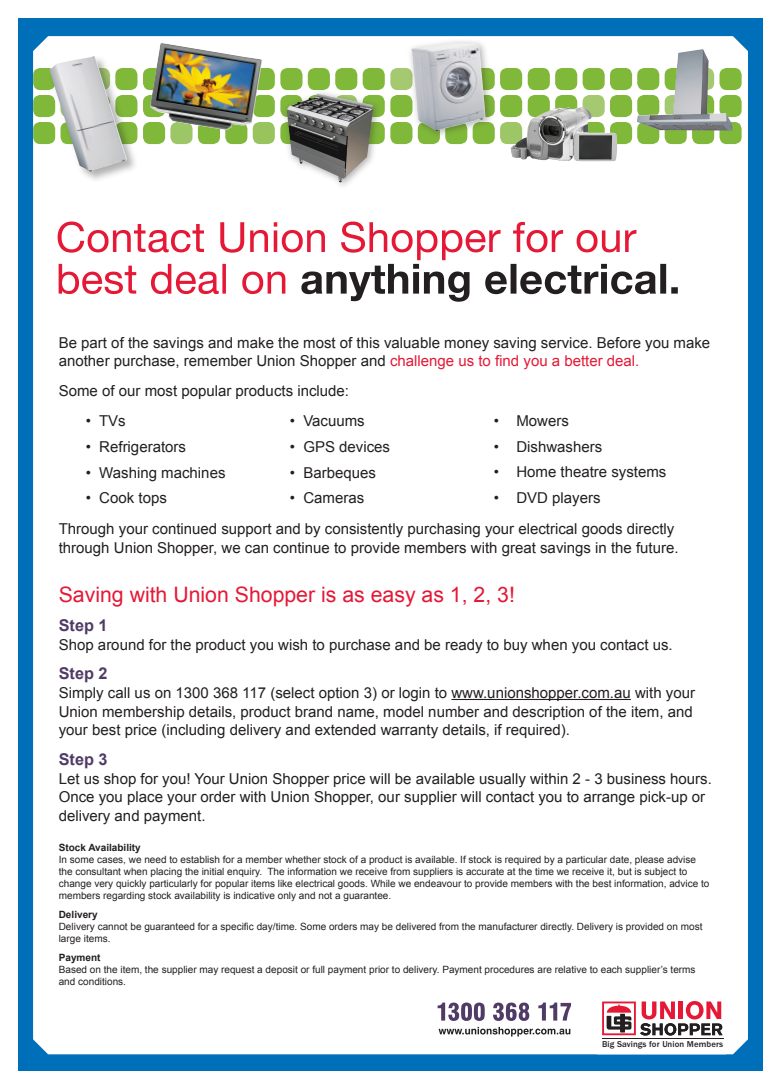
<style>
.page{position:relative;width:780px;height:1088px;background:#fff}
.page>*{position:absolute;margin:0;border:0;box-sizing:border-box;transform-origin:0 0}
.t1{font:21.25px "Arial";color:#e51836}
.t2{font:700 16.25px "Arial";color:#503b67}
.t3{font:15px/18.8px "Arial";color:#231f20}
.t4{font:10px/12px "Arial";color:#231f20}
.t5{font:700 10px "Arial";color:#231f20}
.t6{font:500 8.75px "Franklin Gothic";letter-spacing:.01em;color:#231f20}
.s1{color:#e51836}
</style>
<div class="page">
<div style="left:19px;top:19px;width:744px;height:1052px;background:#006fba"></div>
<div style="left:33px;top:36px;width:715px;height:1018px;background:#fff"></div>
<div style="left:719px;top:122px;width:22px;height:22px;background:#80b83a;border-radius:7px"></div>
<div style="left:692px;top:122px;width:22px;height:22px;background:#80b83a;border-radius:7px"></div>
<div style="left:664px;top:122px;width:22px;height:22px;background:#80b83a;border-radius:7px"></div>
<div style="left:637px;top:122px;width:22px;height:22px;background:#80b83a;border-radius:7px"></div>
<div style="left:719px;top:95px;width:22px;height:22px;background:#80b83a;border-radius:7px"></div>
<div style="left:719px;top:68px;width:22px;height:22px;background:#80b83a;border-radius:7px"></div>
<div style="left:33px;top:122px;width:22px;height:22px;background:#80b83a;border-radius:7px"></div>
<div style="left:33px;top:95px;width:22px;height:22px;background:#80b83a;border-radius:7px"></div>
<div style="left:33px;top:68px;width:22px;height:22px;background:#80b83a;border-radius:7px"></div>
<div style="left:253px;top:122px;width:22px;height:22px;background:#98c35d;border-radius:7px"></div>
<div style="left:225px;top:122px;width:22px;height:22px;background:#80b83a;border-radius:7px"></div>
<div style="left:198px;top:122px;width:22px;height:22px;background:#80b83a;border-radius:7px"></div>
<div style="left:170px;top:122px;width:22px;height:22px;background:#9dc667;border-radius:7px"></div>
<div style="left:143px;top:122px;width:22px;height:22px;background:#80b83a;border-radius:7px"></div>
<div style="left:253px;top:95px;width:22px;height:22px;background:#80b83a;border-radius:7px"></div>
<div style="left:143px;top:95px;width:22px;height:22px;background:#80b83a;border-radius:7px"></div>
<div style="left:253px;top:68px;width:22px;height:22px;background:#80b83a;border-radius:7px"></div>
<div style="left:143px;top:68px;width:22px;height:22px;background:#80b83a;border-radius:7px"></div>
<div style="left:362px;top:122px;width:23px;height:22px;background:#80b83a;border-radius:7px"></div>
<svg style="left:280px;top:122px;width:22px;height:22px"></svg>
<div style="left:362px;top:95px;width:23px;height:22px;background:#80b83a;border-radius:7px"></div>
<svg style="left:280px;top:95px;width:22px;height:22px"></svg>
<div style="left:362px;top:68px;width:23px;height:22px;background:#80b83a;border-radius:7px"></div>
<div style="left:335px;top:68px;width:22px;height:22px;background:#80b83a;border-radius:7px"></div>
<div style="left:308px;top:68px;width:22px;height:22px;background:#80b83a;border-radius:7px"></div>
<div style="left:280px;top:68px;width:22px;height:22px;background:#80b83a;border-radius:7px"></div>
<div style="left:500px;top:122px;width:22px;height:22px;background:#9dc667;border-radius:7px"></div>
<div style="left:472px;top:122px;width:22px;height:22px;background:#80b83a;border-radius:7px"></div>
<div style="left:445px;top:122px;width:22px;height:22px;background:#80b83a;border-radius:7px"></div>
<div style="left:418px;top:122px;width:22px;height:22px;background:#80b83a;border-radius:7px"></div>
<div style="left:390px;top:122px;width:22px;height:22px;background:#80b83a;border-radius:7px"></div>
<div style="left:500px;top:95px;width:22px;height:22px;background:#80b83a;border-radius:7px"></div>
<div style="left:390px;top:95px;width:22px;height:22px;background:#80b83a;border-radius:7px"></div>
<div style="left:500px;top:68px;width:22px;height:22px;background:#80b83a;border-radius:7px"></div>
<div style="left:390px;top:68px;width:22px;height:22px;background:#a4c970;border-radius:7px"></div>
<div style="left:610px;top:122px;width:22px;height:22px;background:#80b83a;border-radius:7px"></div>
<div style="left:610px;top:95px;width:22px;height:22px;background:#80b83a;border-radius:7px"></div>
<div style="left:582px;top:95px;width:22px;height:22px;background:#a4c970;border-radius:7px"></div>
<div style="left:555px;top:95px;width:22px;height:22px;background:#80b83a;border-radius:7px"></div>
<div style="left:527px;top:95px;width:23px;height:22px;background:#80b83a;border-radius:7px"></div>
<div style="left:610px;top:68px;width:22px;height:22px;background:#80b83a;border-radius:7px"></div>
<div style="left:582px;top:68px;width:22px;height:22px;background:#80b83a;border-radius:7px"></div>
<div style="left:555px;top:68px;width:22px;height:22px;background:#80b83a;border-radius:7px"></div>
<div style="left:527px;top:68px;width:23px;height:22px;background:#80b83a;border-radius:7px"></div>
<div style="left:281px;top:88px;width:101px;height:103px;background:#231f20;opacity:.35"></div>
<img style="left:287px;top:94px;width:86px;height:88px">
<div style="left:405px;top:36px;width:90px;height:105px;background:#231f20;opacity:.35"></div>
<img style="left:411px;top:43px;width:74px;height:89px">
<div style="left:594px;top:993px;width:135px;height:61px;background:#fff;border-radius:4px"></div>
<svg style="left:602px;top:1001px;width:120px;height:34px"></svg>
<hr style="left:602px;top:1038px;width:121px;height:1px;background:#231f20">
<hr style="left:451px;top:699px;width:179px;height:1px;background:#231f20">
<svg style="left:438px;top:1027px;width:132px;height:9px"></svg>
<svg style="left:437px;top:1002px;width:134px;height:19px;background:#afa6ba"></svg>
<img style="left:150px;top:43px;width:112px;height:87px">
<img style="left:510px;top:107px;width:107px;height:54px">
<div style="left:47px;top:53px;width:92px;height:131px;background:#231f20;opacity:.35"></div>
<img style="left:49px;top:56px;width:78px;height:116px">
<img style="left:637px;top:49px;width:95px;height:82px">
<svg style="left:58px;top:221px;width:619px;height:81px;background:#e7cbcf"></svg>
<p class="t3" style="left:59px;top:333px;width:653px">Be part of the savings and make the most of this valuable money saving service. Before you make another purchase, remember Union Shopper and <span class="s1">challenge us to find you a better deal.</span></p>
<p class="t3" style="left:59px;top:381px;width:292px">Some of our most popular products include:</p>
<p class="t3" style="left:86px;top:411px;width:41px">• TVs</p>
<p class="t3" style="left:86px;top:437px;width:102px">• Refrigerators</p>
<p class="t3" style="left:86px;top:463px;width:141px">• Washing machines</p>
<p class="t3" style="left:86px;top:489px;width:83px">• Cook tops</p>
<p class="t3" style="left:290px;top:411px;width:76px">• Vacuums</p>
<p class="t3" style="left:290px;top:437px;width:102px">• GPS devices</p>
<p class="t3" style="left:290px;top:463px;width:88px">• Barbeques</p>
<p class="t3" style="left:290px;top:489px;width:76px">• Cameras</p>
<p class="t3" style="left:494px;top:408px;width:7px;line-height:25.9px;text-align:justify">• • • •</p>
<p class="t3" style="left:516px;top:408px;width:152px;line-height:25.9px">Mowers<br>Dishwashers<br>Home theatre systems<br>DVD players</p>
<p class="t3" style="left:59px;top:520px;width:621px">Through your continued support and by consistently purchasing your electrical goods directly through Union Shopper, we can continue to provide members with great savings in the future.</p>
<h1 class="t1" style="left:59px;top:580px;width:457px">Saving with Union Shopper is as easy as 1, 2, 3!</h1>
<p class="t2" style="left:59px;top:614px;width:50px">Step 1</p>
<p class="t3" style="left:59px;top:635px;width:615px">Shop around for the product you wish to purchase and be ready to buy when you contact us.</p>
<p class="t2" style="left:59px;top:663px;width:50px">Step 2</p>
<p class="t3" style="left:59px;top:683px;width:637px">Simply call us on 1300 368 117 (select option 3) or login to www.unionshopper.com.au with your<br>Union membership details, product brand name, model number and description of the item, and your best price (including delivery and extended warranty details, if required).</p>
<p class="t2" style="left:59px;top:748px;width:50px">Step 3</p>
<p class="t3" style="left:59px;top:769px;width:654px">Let us shop for you! Your Union Shopper price will be available usually within 2 - 3 business hours.<br>Once you place your order with Union Shopper, our supplier will contact you to arrange pick-up or delivery and payment.</p>
<p class="t5" style="left:59px;top:841px;width:84px">Stock Availability</p>
<p class="t4" style="left:59px;top:853px;width:652px">In some cases, we need to establish for a member whether stock of a product is available. If stock is required by a particular date, please advise the consultant when placing the initial enquiry. The information we receive from suppliers is accurate at the time we receive it, but is subject to change very quickly particularly for popular items like electrical goods. While we endeavour to provide members with the best information, advice to members regarding stock availability is indicative only and not a guarantee.</p>
<p class="t5" style="left:59px;top:908px;width:40px">Delivery</p>
<p class="t4" style="left:59px;top:920px;width:645px">Delivery cannot be guaranteed for a specific day/time. Some orders may be delivered from the manufacturer directly. Delivery is provided on most large items.</p>
<p class="t5" style="left:59px;top:951px;width:43px">Payment</p>
<p class="t4" style="left:59px;top:963px;width:638px">Based on the item, the supplier may request a deposit or full payment prior to delivery. Payment procedures are relative to each supplier’s terms and conditions.</p>
<p class="t6" style="left:602px;top:1039px;width:123px">Big Savings for Union Members</p>
</div>
